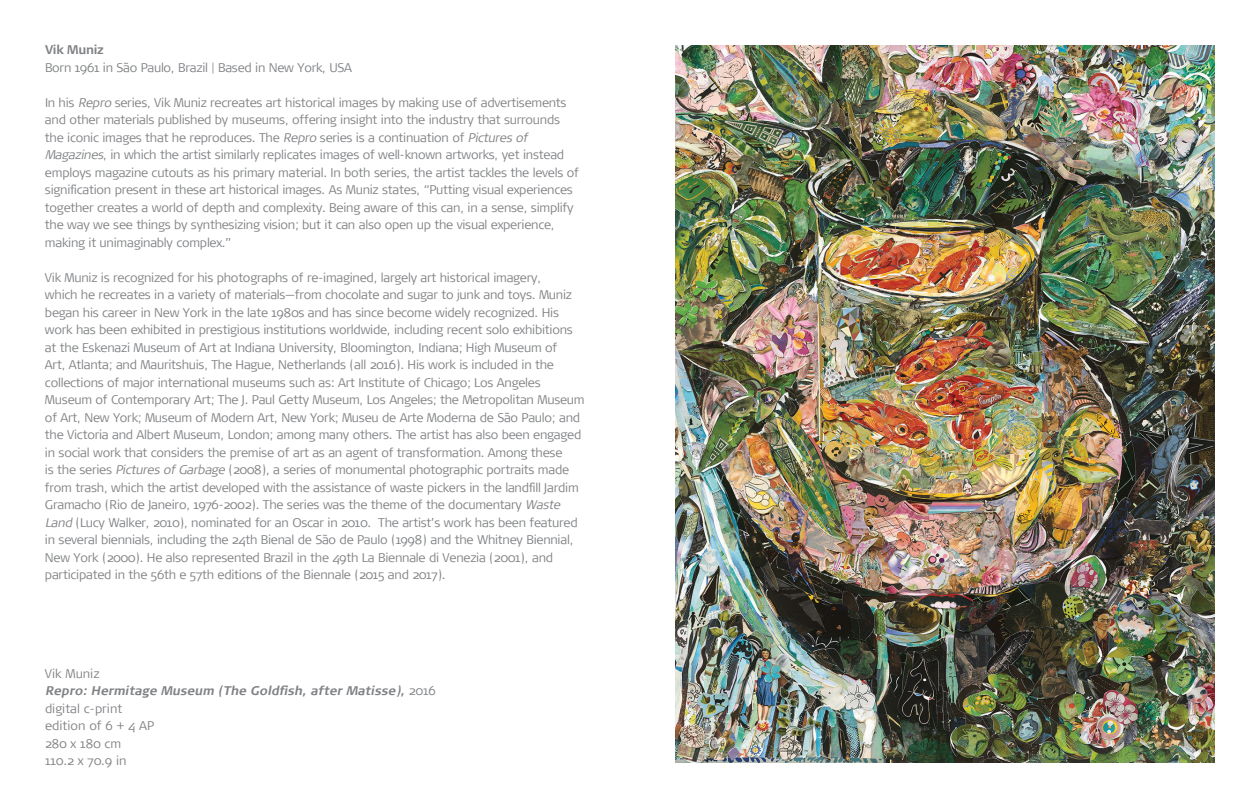
<style>
.page{position:relative;width:1260px;height:810px;background:#fff}
.page>*{position:absolute;margin:0;border:0;box-sizing:border-box;transform-origin:0 0}
.t1{font:300 12.5px/17.5px "Signa";letter-spacing:-.02em;color:#808285}
.t2{font:300 12.5px/17.5px "Signa";color:#808285}
.t3{font:700 12.5px "Signa";letter-spacing:-.02em;color:#808285}
.s1{font-style:italic}
.s2{font-weight:700;font-style:italic}
</style>
<div class="page">
<img style="left:675px;top:45px;width:540px;height:718px">
<p class="t3" style="left:45px;top:43px;width:60px">Vik Muniz</p>
<p class="t1" style="left:45px;top:59px;width:309px">Born 1961 in São Paulo, Brazil | Based in New York, USA</p>
<p class="t1" style="left:45px;top:94px;width:536px">In his <span class="s1">Repro</span> series, Vik Muniz recreates art historical images by making use of advertisements and other materials published by museums, offering insight into the industry that surrounds the iconic images that he reproduces. The <span class="s1">Repro</span> series is a continuation of <span class="s1">Pictures of Magazines</span>, in which the artist similarly replicates images of well-known artworks, yet instead employs magazine cutouts as his primary material. In both series, the artist tackles the levels of signification present in these art historical images. As Muniz states, “Putting visual experiences together creates a world of depth and complexity. Being aware of this can, in a sense, simplify the way we see things by synthesizing vision; but it can also open up the visual experience, making it unimaginably complex.”</p>
<p class="t1" style="left:45px;top:269px;width:541px">Vik Muniz is recognized for his photographs of re-imagined, largely art historical imagery,<br>which he recreates in a variety of materials—from chocolate and sugar to junk and toys. Muniz began his career in New York in the late 1980s and has since become widely recognized. His work has been exhibited in prestigious institutions worldwide, including recent solo exhibitions at the Eskenazi Museum of Art at Indiana University, Bloomington, Indiana; High Museum of<br>Art, Atlanta; and Mauritshuis, The Hague, Netherlands (all 2016). His work is included in the collections of major international museums such as: Art Institute of Chicago; Los Angeles Museum of Contemporary Art; The J. Paul Getty Museum, Los Angeles; the Metropolitan Museum of Art, New York; Museum of Modern Art, New York; Museu de Arte Moderna de São Paulo; and the Victoria and Albert Museum, London; among many others. The artist has also been engaged in social work that considers the premise of art as an agent of transformation. Among these<br>is the series <span class="s1">Pictures of Garbage</span> (2008), a series of monumental photographic portraits made from trash, which the artist developed with the assistance of waste pickers in the landfill Jardim Gramacho (Rio de Janeiro, 1976-2002). The series was the theme of the documentary <span class="s1">Waste Land</span> (Lucy Walker, 2010), nominated for an Oscar in 2010. The artist’s work has been featured in several biennials, including the 24th Bienal de São de Paulo (1998) and the Whitney Biennial, New York (2000). He also represented Brazil in the 49th La Biennale di Venezia (2001), and participated in the 56th e 57th editions of the Biennale (2015 and 2017).</p>
<p class="t2" style="left:45px;top:665px;width:392px">Vik Muniz<br><span class="s2">Repro: Hermitage Museum (The Goldfish, after Matisse),</span> 2 0 1 6 digital c-print<br>edition of 6 + 4 AP<br>280 x 180 cm<br>110.2 x 70.9 in</p>
</div>
